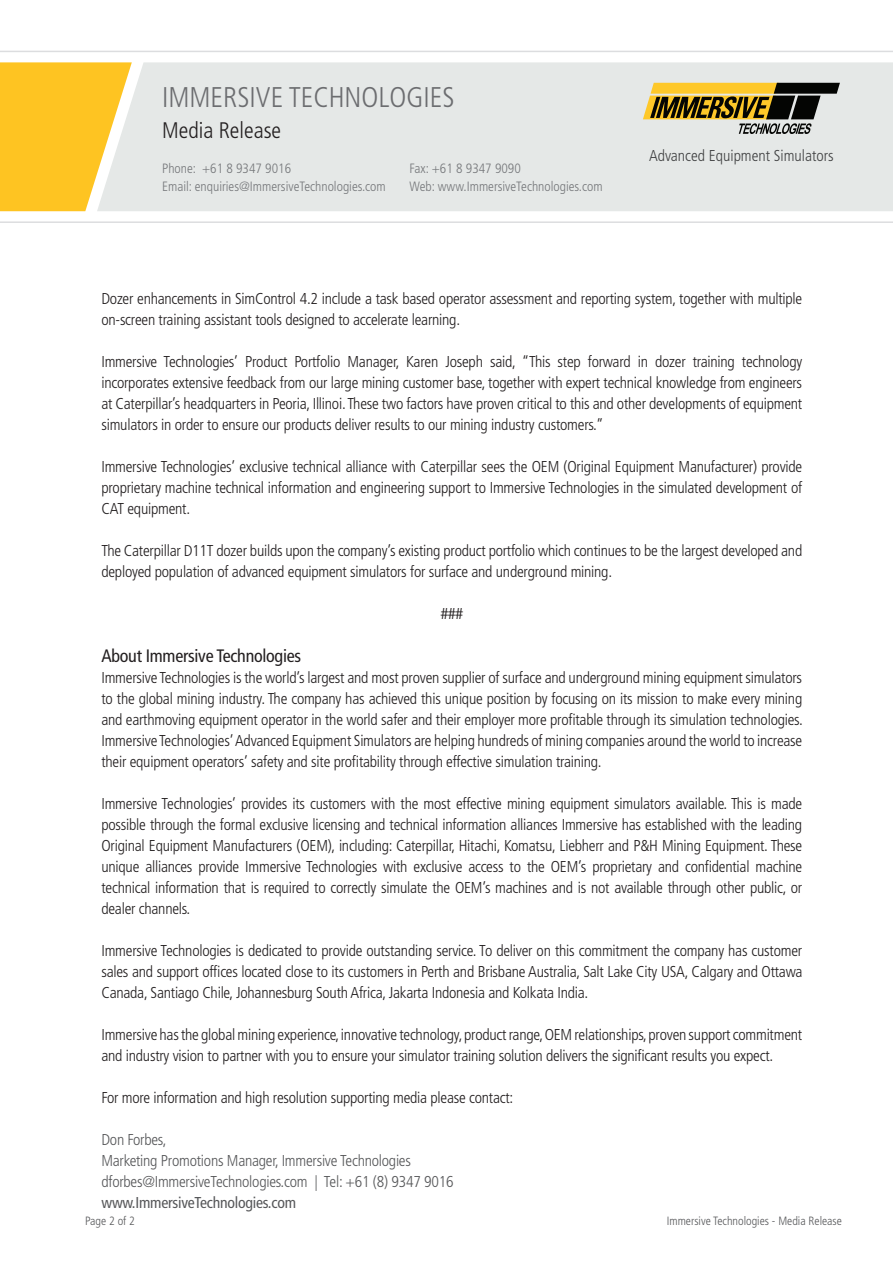
<style>
.page{position:relative;width:893px;height:1263px;background:#fff}
.page>*{position:absolute;margin:0;border:0;box-sizing:border-box;transform-origin:0 0}
.t1{font:300 condensed 28.5px "Frutiger LT Std";color:#6c6d70}
.t2{font:300 condensed 22.5px "Frutiger LT Std";color:#231f20}
.t3{font:condensed 18px "Frutiger LT Std";letter-spacing:-.015em;color:#231f20}
.t4{font:300 condensed 15.75px/21px "Frutiger LT Std";letter-spacing:-.015em;color:#231f20;text-align:justify}
.t5{font:300 condensed 15.75px/21px "Frutiger LT Std";letter-spacing:-.015em;color:#57585a}
.t6{font:condensed 15.75px "Frutiger LT Std";letter-spacing:-.015em;color:#57585a}
.t7{font:300 condensed 15.75px "Frutiger LT Std";color:#414243}
.t8{font:condensed 15.75px "Frutiger LT Std";color:#231f20}
.t9{font:300 condensed 13.5px "Frutiger LT Std";color:#76787b}
.t10{font:300 condensed 12px "Frutiger LT Std";color:#57585a}
</style>
<div class="page">
<div style="left:0;top:62px;width:97px;height:149px;background:#fec422"></div>
<div style="left:97px;top:62px;width:796px;height:149px;background:#e5e8e7"></div>
<hr style="left:0;top:51px;width:893px;height:1px;background:#dcdddf">
<hr style="left:0;top:221px;width:893px;height:2px;background:#dcdddf">
<svg style="left:643px;top:83px;width:197px;height:51px;background:#9b8d60"></svg>
<h1 class="t1" style="left:162px;top:81px;width:294px">IMMERSIVE TECHNOLOGIES</h1>
<h2 class="t2" style="left:162px;top:118px;width:121px">Media Release</h2>
<p class="t9" style="left:162px;top:161px;width:131px">Phone: +61 8 9347 9016</p>
<p class="t9" style="left:410px;top:161px;width:113px">Fax: +61 8 9347 9090</p>
<p class="t9" style="left:162px;top:179px;width:225px">Email: enquiries@ImmersiveTechnologies.com</p>
<p class="t9" style="left:410px;top:179px;width:194px">Web: www.ImmersiveTechnologies.com</p>
<p class="t7" style="left:649px;top:147px;width:186px">Advanced Equipment Simulators</p>
<p class="t4" style="left:101px;top:288px;width:702px">Dozer enhancements in SimControl 4.2 include a task based operator assessment and reporting system, together with multiple on-screen training assistant tools designed to accelerate learning.</p>
<p class="t4" style="left:101px;top:351px;width:702px">Immersive Technologies’ Product Portfolio Manager, Karen Joseph said, “This step forward in dozer training technology incorporates extensive feedback from our large mining customer base, together with expert technical knowledge from engineers at Caterpillar’s headquarters in Peoria, Illinoi. These two factors have proven critical to this and other developments of equipment simulators in order to ensure our products deliver results to our mining industry customers.”</p>
<p class="t4" style="left:101px;top:456px;width:702px">Immersive Technologies’ exclusive technical alliance with Caterpillar sees the OEM (Original Equipment Manufacturer) provide proprietary machine technical information and engineering support to Immersive Technologies in the simulated development of CAT equipment.</p>
<p class="t4" style="left:101px;top:540px;width:702px">The Caterpillar D11T dozer builds upon the company’s existing product portfolio which continues to be the largest developed and deployed population of advanced equipment simulators for surface and underground mining.</p>
<p class="t8" style="left:441px;top:604px;width:24px">###</p>
<p class="t3" style="left:101px;top:645px;width:201px">About Immersive Technologies</p>
<p class="t4" style="left:101px;top:667px;width:703px">Immersive Technologies is the world’s largest and most proven supplier of surface and underground mining equipment simulators to the global mining industry. The company has achieved this unique position by focusing on its mission to make every mining and earthmoving equipment operator in the world safer and their employer more profitable through its simulation technologies.<br>Immersive Technologies’ Advanced Equipment Simulators are helping hundreds of mining companies around the world to increase their equipment operators’ safety and site profitability through effective simulation training.</p>
<p class="t4" style="left:101px;top:793px;width:702px">Immersive Technologies’ provides its customers with the most effective mining equipment simulators available. This is made possible through the formal exclusive licensing and technical information alliances Immersive has established with the leading Original Equipment Manufacturers (OEM), including: Caterpillar, Hitachi, Komatsu, Liebherr and P&amp;H Mining Equipment. These unique alliances provide Immersive Technologies with exclusive access to the OEM’s proprietary and confidential machine technical information that is required to correctly simulate the OEM’s machines and is not available through other public, or dealer channels.</p>
<p class="t4" style="left:101px;top:940px;width:702px">Immersive Technologies is dedicated to provide outstanding service. To deliver on this commitment the company has customer sales and support offices located close to its customers in Perth and Brisbane Australia, Salt Lake City USA, Calgary and Ottawa Canada, Santiago Chile, Johannesburg South Africa, Jakarta Indonesia and Kolkata India.</p>
<p class="t4" style="left:101px;top:1024px;width:702px">Immersive has the global mining experience, innovative technology, product range, OEM relationships, proven support commitment and industry vision to partner with you to ensure your simulator training solution delivers the significant results you expect.</p>
<p class="t4" style="left:101px;top:1087px;width:413px">For more information and high resolution supporting media please contact:</p>
<p class="t5" style="left:101px;top:1129px;width:354px">Don Forbes,<br>Marketing Promotions Manager, Immersive Technologies dforbes@ImmersiveTechnologies.com | Tel: +61 (8) 9347 9016</p>
<p class="t6" style="left:101px;top:1193px;width:196px">www.ImmersiveTechnologies.com</p>
<p class="t10" style="left:85px;top:1214px;width:51px">Page 2 of 2</p>
<p class="t10" style="left:667px;top:1214px;width:177px">Immersive Technologies - Media Release</p>
</div>
